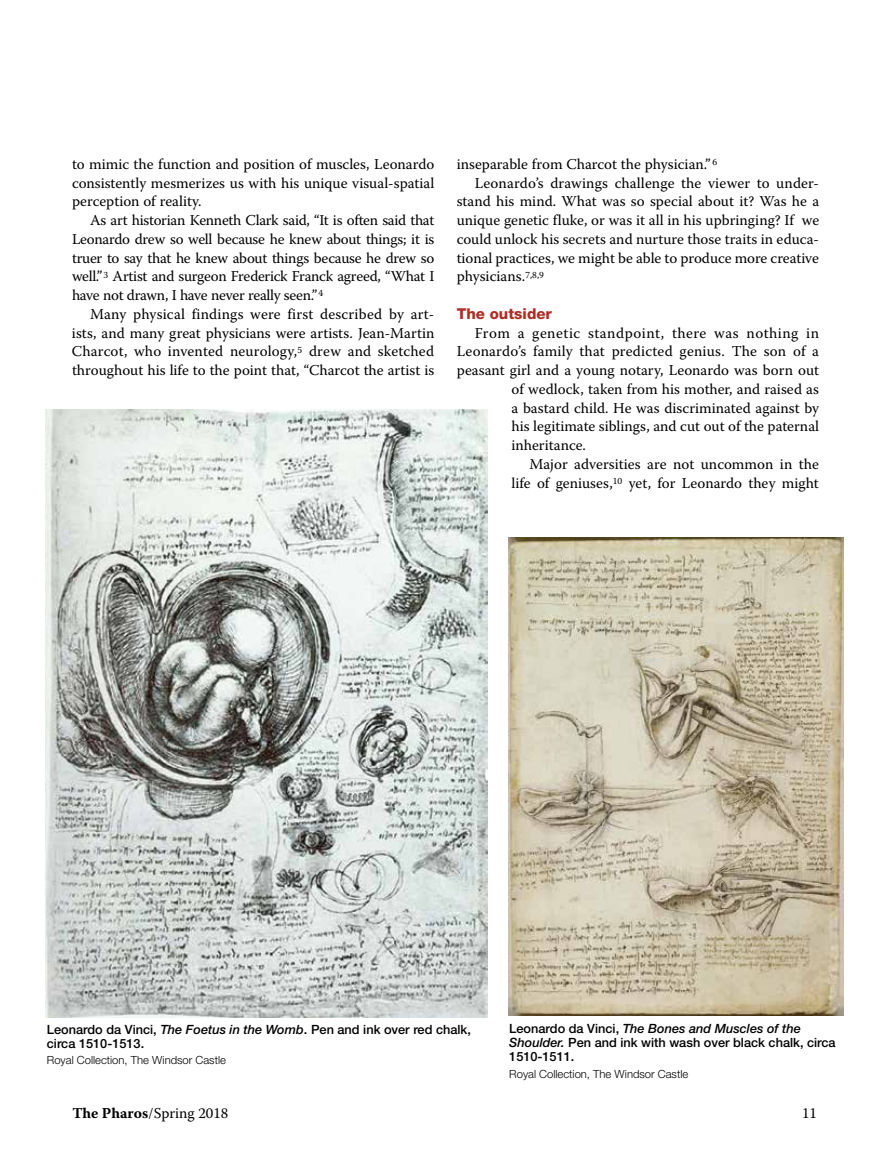
<style>
.page{position:relative;width:891px;height:1175px;background:#fff}
.page>*{position:absolute;margin:0;border:0;box-sizing:border-box;transform-origin:0 0}
.t1{font:15px/18.8px "Warnock Pro";color:#000;text-align:justify}
.t2{font:15px "Warnock Pro";letter-spacing:.035em;color:#000}
.t3{font:800 15px "Helvetica Neue LT Std";color:#ae2d25}
.t4{font:500 12.75px/14.2px "Helvetica Neue LT Std";color:#000}
.t5{font:300 11.25px "Helvetica Neue LT Std";color:#000}
.s1{font-style:italic}
.s2{font-weight:700}
</style>
<div class="page">
<img style="left:46px;top:410px;width:441px;height:607px">
<img style="left:509px;top:537px;width:335px;height:478px">
<p class="t1" style="left:72px;top:154px;width:364px">to mimic the function and position of muscles, Leonardo consistently mesmerizes us with his unique visual-spatial perception of reality.</p>
<p class="t1" style="left:72px;top:210px;width:364px;text-indent:18px">As art historian Kenneth Clark said, “It is often said that Leonardo drew so well because he knew about things; it is truer to say that he knew about things because he drew so well.” <sup>3</sup> Artist and surgeon Frederick Franck agreed, “What I have not drawn, I have never really seen.”<sup>4</sup></p>
<p class="t1" style="left:72px;top:304px;width:364px;text-indent:18px">Many physical findings were first described by art&shy;ists, and many great physicians were artists. Jean-Martin Charcot, who invented neurology,<sup>5</sup> drew and sketched throughout his life to the point that, “Charcot the artist is</p>
<p class="t1" style="left:457px;top:154px;width:262px">inseparable from Charcot the physician.” <sup>6</sup></p>
<p class="t1" style="left:475px;top:173px;width:346px">Leonardo’s drawings challenge the viewer to under-</p>
<p class="t1" style="left:457px;top:192px;width:364px">stand his mind. What was so special about it? Was he a</p>
<p class="t1" style="left:457px;top:210px;width:364px">unique genetic fluke, or was it all in his upbringing? If we</p>
<p class="t1" style="left:457px;top:229px;width:364px">could unlock his secrets and nurture those traits in educa-</p>
<p class="t1" style="left:457px;top:248px;width:364px">tional practices, we might be able to produce more creative</p>
<p class="t1" style="left:457px;top:267px;width:89px">physicians.<sup>7,8,9</sup></p>
<p class="t3" style="left:457px;top:304px;width:97px">The outsider</p>
<p class="t2" style="left:475px;top:324px;width:346px">From a genetic standpoint, there was nothing in</p>
<p class="t1" style="left:457px;top:342px;width:364px">Leonardo’s family that predicted genius. The son of a</p>
<p class="t1" style="left:457px;top:360px;width:364px">peasant girl and a young notary, Leonardo was born out</p>
<p class="t1" style="left:512px;top:379px;width:309px">of wedlock, taken from his mother, and raised as</p>
<p class="t1" style="left:512px;top:398px;width:309px">a bastard child. He was discriminated against by</p>
<p class="t1" style="left:512px;top:417px;width:309px">his legitimate siblings, and cut out of the paternal</p>
<p class="t1" style="left:512px;top:435px;width:76px">inheritance.</p>
<p class="t1" style="left:530px;top:454px;width:291px">Major adversities are not uncommon in the</p>
<p class="t1" style="left:512px;top:473px;width:309px">life of geniuses,<sup>10</sup> yet, for Leonardo they might</p>
<p class="t4" style="left:47px;top:1021px;width:426px">Leonardo da Vinci, <span class="s1">The Foetus in the Womb</span>. Pen and ink over red chalk, circa 1510-1513.</p>
<p class="t5" style="left:47px;top:1053px;width:181px">Royal Collection, The Windsor Castle</p>
<p class="t4" style="left:509px;top:1020px;width:328px">Leonardo da Vinci, <span class="s1">The Bones and Muscles of the<br>Shoulder.</span> Pen and ink with wash over black chalk, circa<br>1510-1511.</p>
<p class="t5" style="left:509px;top:1066px;width:181px">Royal Collection, The Windsor Castle</p>
<p class="t1" style="left:72px;top:1103px;width:158px"><span class="s2">The Pharos</span>/Spring 2018</p>
<p class="t1" style="left:802px;top:1103px;width:17px">11</p>
</div>
